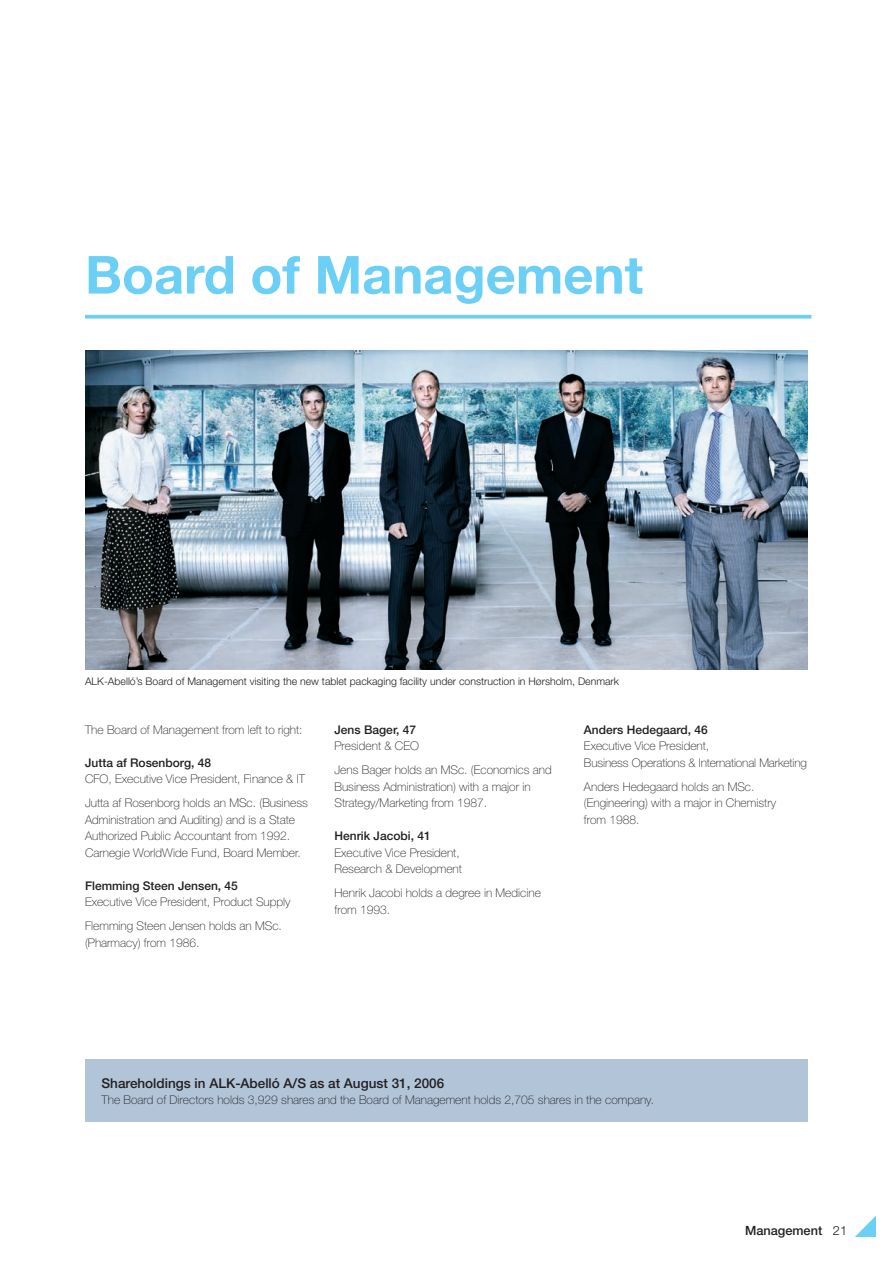
<style>
.page{position:relative;width:893px;height:1263px;background:#fff}
.page>*{position:absolute;margin:0;border:0;box-sizing:border-box;transform-origin:0 0}
.t1{font:700 52.5px "Helvetica Neue";color:#6bcff6}
.t2{font:500 13.5px "Helvetica Neue";color:#231f20}
.t3{font:500 12.75px "Helvetica Neue";color:#231f20}
.t4{font:100 12px/16.5px "Helvetica Neue";color:#231f20}
.t5{font:500 12px "Helvetica Neue";color:#231f20}
.t6{font:300 10.5px "Helvetica Neue";color:#231f20}
.s1{font-weight:300}
</style>
<div class="page">
<svg style="left:855px;top:1215px;width:21px;height:22px"></svg>
<svg style="left:85px;top:315px;width:726px;height:4px;background:#7ad3f6"></svg>
<div style="left:85px;top:1059px;width:723px;height:62px;background:#b1c4d8"></div>
<img style="left:85px;top:351px;width:723px;height:318px">
<h1 class="t1" style="left:85px;top:242px;width:560px">Board of Management</h1>
<p class="t6" style="left:85px;top:675px;width:536px">ALK-Abelló’s Board of Management visiting the new tablet packaging facility under construction in Hørsholm, Denmark</p>
<p class="t4" style="left:85px;top:721px;width:219px">The Board of Management from left to right:</p>
<p class="t5" style="left:85px;top:755px;width:128px">Jutta af Rosenborg, 48</p>
<p class="t4" style="left:85px;top:767px;width:224px;line-height:24px">CFO, Executive Vice President, Finance &amp; IT<br>Jutta af Rosenborg holds an MSc. (Business</p>
<p class="t4" style="left:85px;top:811px;width:217px">Administration and Auditing) and is a State<br>Authorized Public Accountant from 1992.<br>Carnegie WorldWide Fund, Board Member.</p>
<p class="t5" style="left:85px;top:878px;width:154px">Flemming Steen Jensen, 45</p>
<p class="t4" style="left:85px;top:890px;width:207px;line-height:24px">Executive Vice President, Product Supply<br>Flemming Steen Jensen holds an MSc.</p>
<p class="t4" style="left:85px;top:934px;width:116px">(Pharmacy) from 1986.</p>
<p class="t5" style="left:334px;top:722px;width:83px">Jens Bager, 47</p>
<p class="t4" style="left:334px;top:734px;width:219px;line-height:24px">President &amp; CEO<br>Jens Bager holds an MSc. (Economics and</p>
<p class="t4" style="left:334px;top:778px;width:198px">Business Administration) with a major in<br>Strategy/Marketing from 1987.</p>
<p class="t5" style="left:334px;top:829px;width:98px">Henrik Jacobi, 41</p>
<p class="t4" style="left:334px;top:844px;width:129px">Executive Vice President,<br>Research &amp; Development</p>
<p class="t4" style="left:334px;top:885px;width:208px">Henrik Jacobi holds a degree in Medicine from 1993.</p>
<p class="t5" style="left:584px;top:722px;width:125px">Anders Hedegaard, 46</p>
<p class="t4" style="left:584px;top:738px;width:225px">Executive Vice President,<br>Business Operations &amp; International Marketing</p>
<p class="t4" style="left:584px;top:778px;width:194px">Anders Hedegaard holds an MSc. (Engineering) with a major in Chemistry from 1988.</p>
<p class="t2" style="left:102px;top:1075px;width:344px">Shareholdings in ALK-Abelló A/S as at August 31, 2006</p>
<p class="t4" style="left:102px;top:1092px;width:554px">The Board of Directors holds 3,929 shares and the Board of Management holds 2,705 shares in the company.</p>
<p class="t3" style="left:745px;top:1223px;width:104px">Management <span class="s1">21</span></p>
</div>
